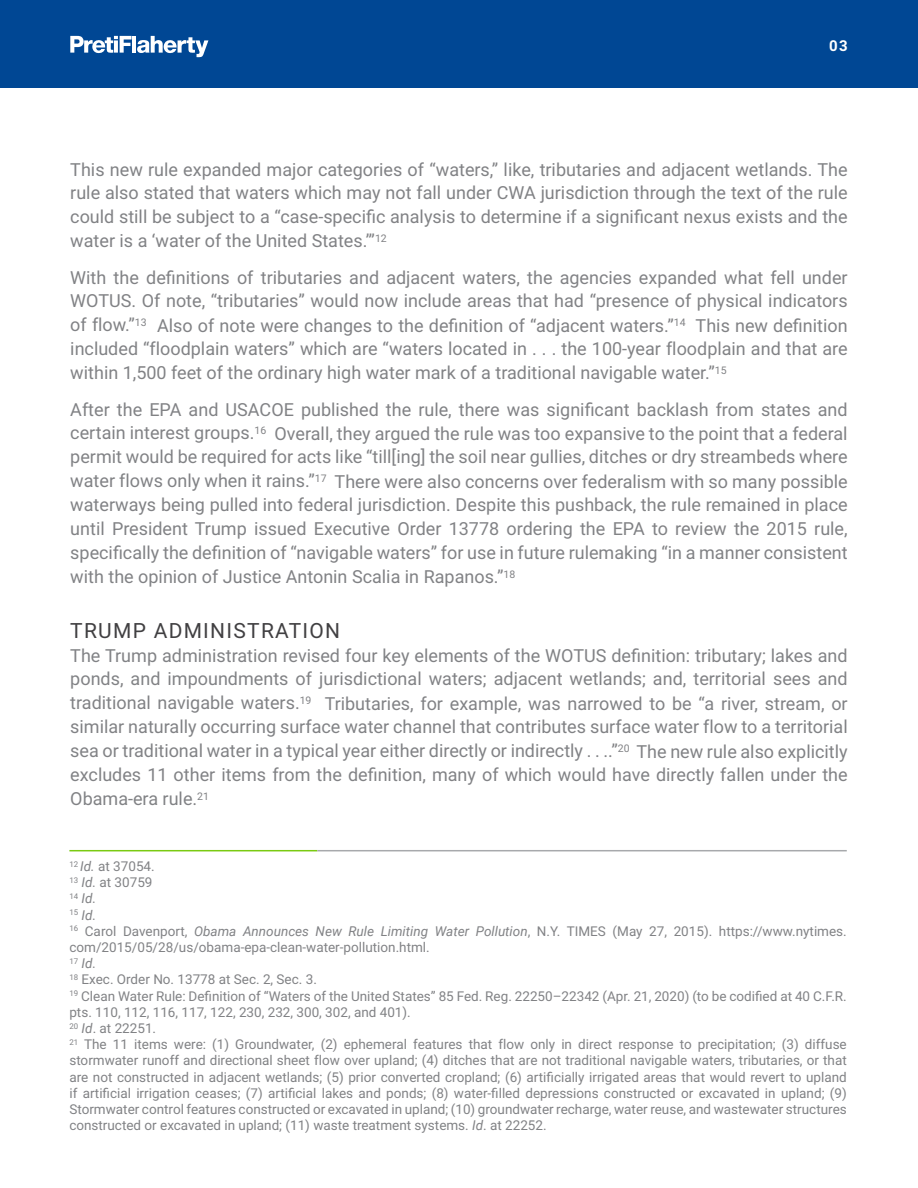
<style>
.page{position:relative;width:918px;height:1188px;background:#fff}
.page>*{position:absolute;margin:0;border:0;box-sizing:border-box;transform-origin:0 0}
.t1{font:21px "Roboto";letter-spacing:.06em;color:#414042}
.t2{font:18px/24px "Roboto";color:#818285;text-align:justify}
.t3{font:700 15px "Roboto";color:#fff}
.t4{font:13.5px/16.2px "Roboto";color:#818285}
.s1{font-style:italic}
</style>
<div class="page">
<div style="left:0;top:0;width:918px;height:87px;background:#004794"></div>
<svg style="left:70px;top:36px;width:138px;height:21px"></svg>
<hr style="left:69px;top:850px;width:248px;height:1px;background:#7aca11">
<hr style="left:317px;top:850px;width:530px;height:1px;background:#a7a9ac">
<p class="t3" style="left:829px;top:35px;width:20px">03</p>
<p class="t2" style="left:70px;top:156px;width:779px">This new rule expanded major categories of “waters,” like, tributaries and adjacent wetlands. The rule also stated that waters which may not fall under CWA jurisdiction through the text of the rule could still be subject to a “case-specific analysis to determine if a significant nexus exists and the water is a ‘water of the United States.’”<sup>12</sup></p>
<p class="t2" style="left:70px;top:264px;width:779px">With the definitions of tributaries and adjacent waters, the agencies expanded what fell under WOTUS. Of note, “tributaries” would now include areas that had “presence of physical indicators of flow.”<sup>13</sup> Also of note were changes to the definition of “adjacent waters.”<sup>14</sup> This new definition included “floodplain waters” which are “waters located in . . . the 100-year floodplain and that are within 1,500 feet of the ordinary high water mark of a traditional navigable water.”<sup>15</sup></p>
<p class="t2" style="left:70px;top:396px;width:779px">After the EPA and USACOE published the rule, there was significant backlash from states and certain interest groups.<sup>16</sup> Overall, they argued the rule was too expansive to the point that a federal permit would be required for acts like “till[ing] the soil near gullies, ditches or dry streambeds where water flows only when it rains.”<sup>17</sup> There were also concerns over federalism with so many possible waterways being pulled into federal jurisdiction. Despite this pushback, the rule remained in place until President Trump issued Executive Order 13778 ordering the EPA to review the 2015 rule, specifically the definition of “navigable waters” for use in future rulemaking “in a manner consistent with the opinion of Justice Antonin Scalia in Rapanos.”<sup>18</sup></p>
<p class="t1" style="left:70px;top:615px;width:271px">TRUMP ADMINISTRATION</p>
<p class="t2" style="left:70px;top:642px;width:779px">The Trump administration revised four key elements of the WOTUS definition: tributary; lakes and ponds, and impoundments of jurisdictional waters; adjacent wetlands; and, territorial sees and traditional navigable waters.<sup>19</sup> Tributaries, for example, was narrowed to be “a river, stream, or similar naturally occurring surface water channel that contributes surface water flow to a territorial sea or traditional water in a typical year either directly or indirectly . . ..”<sup>20</sup> The new rule also explicitly excludes 11 other items from the definition, many of which would have directly fallen under the Obama-era rule.<sup>21</sup></p>
<p class="t4" style="left:69px;top:858px;width:779px"><sup>12</sup> <span class="s1">Id.</span> at 37054.<br><sup>13</sup> <span class="s1">Id.</span> at 30759<br><sup>14</sup> <span class="s1">Id.<br></span><sup>15</sup> <span class="s1">Id.<br></span><sup>16</sup> Carol Davenport, <span class="s1">Obama Announces New Rule Limiting Water Pollution</span>, N.Y. TIMES (May 27, 2015). https://www.nytimes. com/2015/05/28/us/obama-epa-clean-water-pollution.html.<br><sup>17</sup> <span class="s1">Id.<br></span><sup>18</sup> Exec. Order No. 13778 at Sec. 2, Sec. 3.<br><sup>19</sup> Clean Water Rule: Definition of “Waters of the United States” 85 Fed. Reg. 22250–22342 (Apr. 21, 2020) (to be codified at 40 C.F.R. pts. 110, 112, 116, 117, 122, 230, 232, 300, 302, and 401).<br><sup>20</sup> <span class="s1">Id</span>. at 22251.<br><sup>21</sup> The 11 items were: (1) Groundwater, (2) ephemeral features that flow only in direct response to precipitation; (3) diffuse stormwater runoff and directional sheet flow over upland; (4) ditches that are not traditional navigable waters, tributaries, or that are not constructed in adjacent wetlands; (5) prior converted cropland; (6) artificially irrigated areas that would revert to upland if artificial irrigation ceases; (7) artificial lakes and ponds; (8) water-filled depressions constructed or excavated in upland; (9)<br>Stormwater control features constructed or excavated in upland; (10) groundwater recharge, water reuse, and wastewater structures constructed or excavated in upland; (11) waste treatment systems. <span class="s1">Id</span>. at 22252.</p>
</div>
